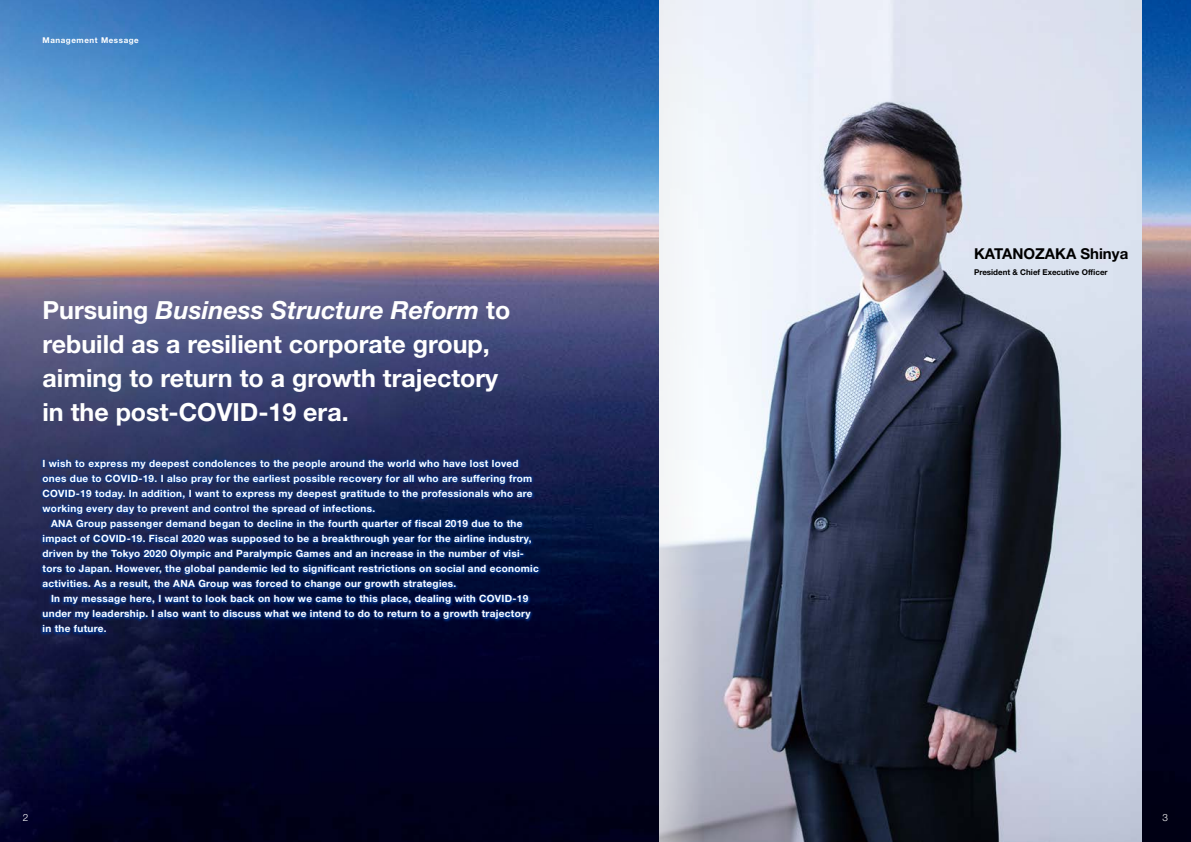
<style>
.page{position:relative;width:1191px;height:842px;background:#fff}
.page>*{position:absolute;margin:0;border:0;box-sizing:border-box;transform-origin:0 0}
.t1{font:700 25px/34px "Helvetica Neue LT Std";color:#fff}
.t2{font:700 15px "Helvetica Neue LT Std";color:#000}
.t3{font:700 10px/15px "Helvetica Neue LT Std";letter-spacing:.03em;color:#fff}
.t4{font:300 10px "Helvetica Neue LT Std";color:#fff}
.t5{font:700 8px "Helvetica Neue LT Std";color:#000}
.t6{font:700 8px "Helvetica Neue LT Std";letter-spacing:.07em;color:#fff}
.s1{font-style:italic}
</style>
<div class="page">
<img style="left:0;top:0;width:1191px;height:842px">
<img style="left:659px;top:0;width:482px;height:842px">
<svg style="left:40px;top:457px;width:501px;height:178px;background:#0b225a"></svg>
<p class="t6" style="left:43px;top:35px;width:98px">Management Message</p>
<h1 class="t1" style="left:43px;top:293px;width:469px">Pursuing <span class="s1">Business Structure Reform</span> to rebuild as a resilient corporate group, aiming to return to a growth trajectory in the post-COVID-19 era.</h1>
<p class="t3" style="left:43px;top:456px;width:491px">I wish to express my deepest condolences to the people around the world who have lost loved ones due to COVID-19. I also pray for the earliest possible recovery for all who are suffering from COVID-19 today. In addition, I want to express my deepest gratitude to the professionals who are working every day to prevent and control the spread of infections.</p>
<p class="t3" style="left:43px;top:516px;width:498px;text-indent:8px">ANA Group passenger demand began to decline in the fourth quarter of fiscal 2019 due to the impact of COVID-19. Fiscal 2020 was supposed to be a breakthrough year for the airline industry, driven by the Tokyo 2020 Olympic and Paralympic Games and an increase in the number of visi&shy;tors to Japan. However, the global pandemic led to significant restrictions on social and economic activities. As a result, the ANA Group was forced to change our growth strategies.</p>
<p class="t3" style="left:43px;top:591px;width:489px;text-indent:8px">In my message here, I want to look back on how we came to this place, dealing with COVID-19 under my leadership. I also want to discuss what we intend to do to return to a growth trajectory in the future.</p>
<p class="t4" style="left:23px;top:811px;width:7px">2</p>
<h2 class="t2" style="left:974px;top:244px;width:156px">KATANOZAKA Shinya</h2>
<p class="t5" style="left:974px;top:267px;width:135px">President &amp; Chief Executive Officer</p>
<p class="t4" style="left:1162px;top:811px;width:7px">3</p>
</div>
